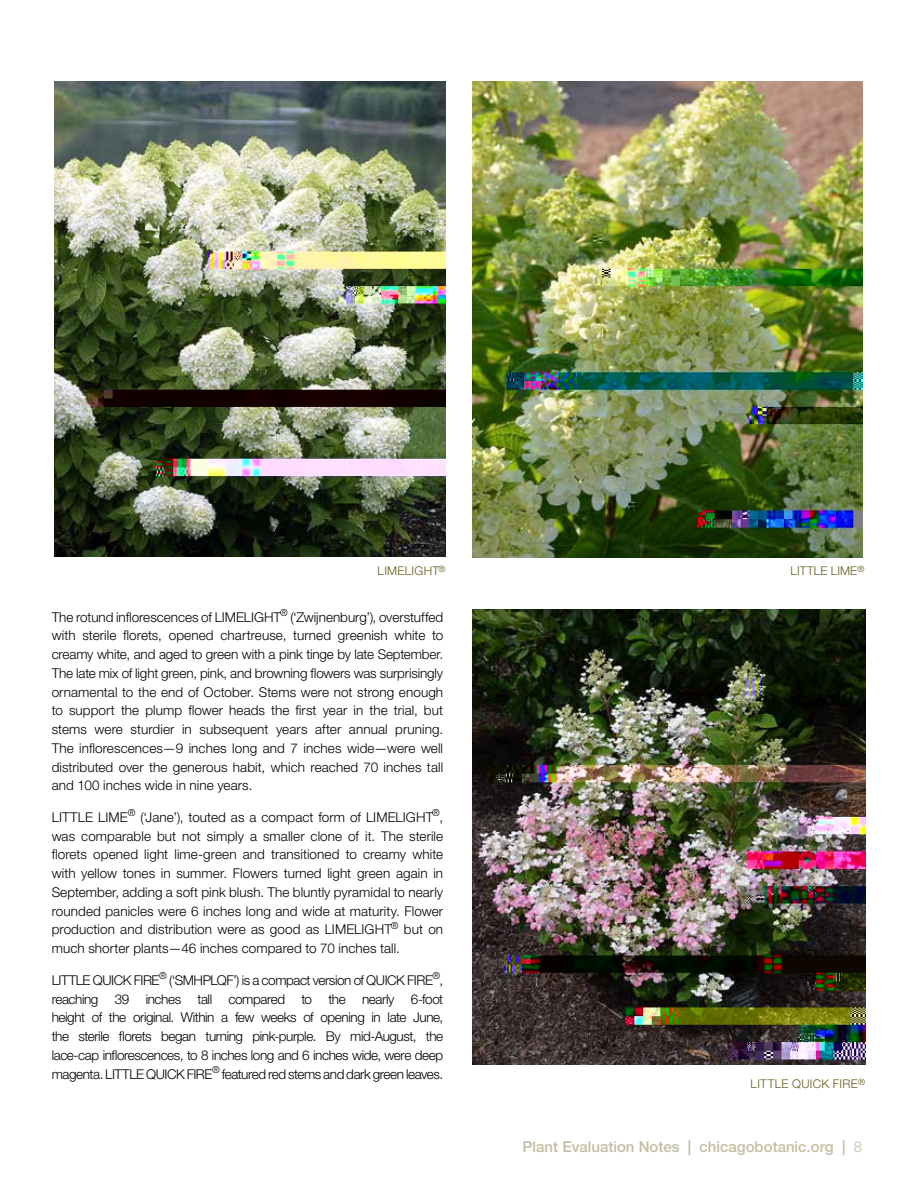
<style>
.page{position:relative;width:918px;height:1188px;background:#fff}
.page>*{position:absolute;margin:0;border:0;box-sizing:border-box;transform-origin:0 0}
.t1{font:500 15px "Helvetica Neue LT Std";color:#c3bda3}
.t2{font:300 13.5px/18.8px "Helvetica Neue LT Std";letter-spacing:.005em;color:#000;text-align:justify}
.t3{font:300 12px "Helvetica Neue LT Std";letter-spacing:.02em;color:#625d1d}
.s1{font-weight:300}
</style>
<div class="page">
<img style="left:54px;top:81px;width:392px;height:475px">
<img style="left:473px;top:81px;width:390px;height:476px">
<img style="left:472px;top:610px;width:393px;height:455px">
<p class="t3" style="left:378px;top:564px;width:69px">LIMELIGHT<sup>®</sup></p>
<p class="t3" style="left:791px;top:564px;width:75px">LITTLE LIME<sup>®</sup></p>
<p class="t2" style="left:52px;top:607px;width:393px">The rotund inflorescences of LIMELIGHT<sup>®</sup> (‘Zwijnenburg’), overstuffed with sterile florets, opened chartreuse, turned greenish white to creamy white, and aged to green with a pink tinge by late September.<br>The late mix of light green, pink, and browning flowers was surprisingly ornamental to the end of October. Stems were not strong enough to support the plump flower heads the first year in the trial, but stems were sturdier in subsequent years after annual pruning.<br>The inflorescences—9 inches long and 7 inches wide—were well distributed over the generous habit, which reached 70 inches tall and 100 inches wide in nine years.</p>
<p class="t2" style="left:52px;top:808px;width:393px">LITTLE LIME<sup>®</sup> (‘Jane’), touted as a compact form of LIMELIGHT<sup>®</sup>, was comparable but not simply a smaller clone of it. The sterile florets opened light lime-green and transitioned to creamy white with yellow tones in summer. Flowers turned light green again in September, adding a soft pink blush. The bluntly pyramidal to nearly rounded panicles were 6 inches long and wide at maturity. Flower production and distribution were as good as LIMELIGHT<sup>®</sup> but on much shorter plants—46 inches compared to 70 inches tall.</p>
<p class="t2" style="left:52px;top:970px;width:393px">LITTLE QUICK FIRE<sup>®</sup> (‘SMHPLQF’) is a compact version of QUICK FIRE<sup>®</sup>, reaching 39 inches tall compared to the nearly 6-foot height of the original. Within a few weeks of opening in late June, the sterile florets began turning pink-purple. By mid-August, the lace-cap inflorescences, to 8 inches long and 6 inches wide, were deep magenta. LITTLE QUICK FIRE<sup>®</sup> featured red stems and dark green leaves.</p>
<p class="t3" style="left:751px;top:1076px;width:116px">LITTLE QUICK FIRE<sup>®</sup></p>
<p class="t1" style="left:523px;top:1138px;width:341px">Plant Evaluation Notes | chicagobotanic.org | <span class="s1">8</span></p>
</div>
